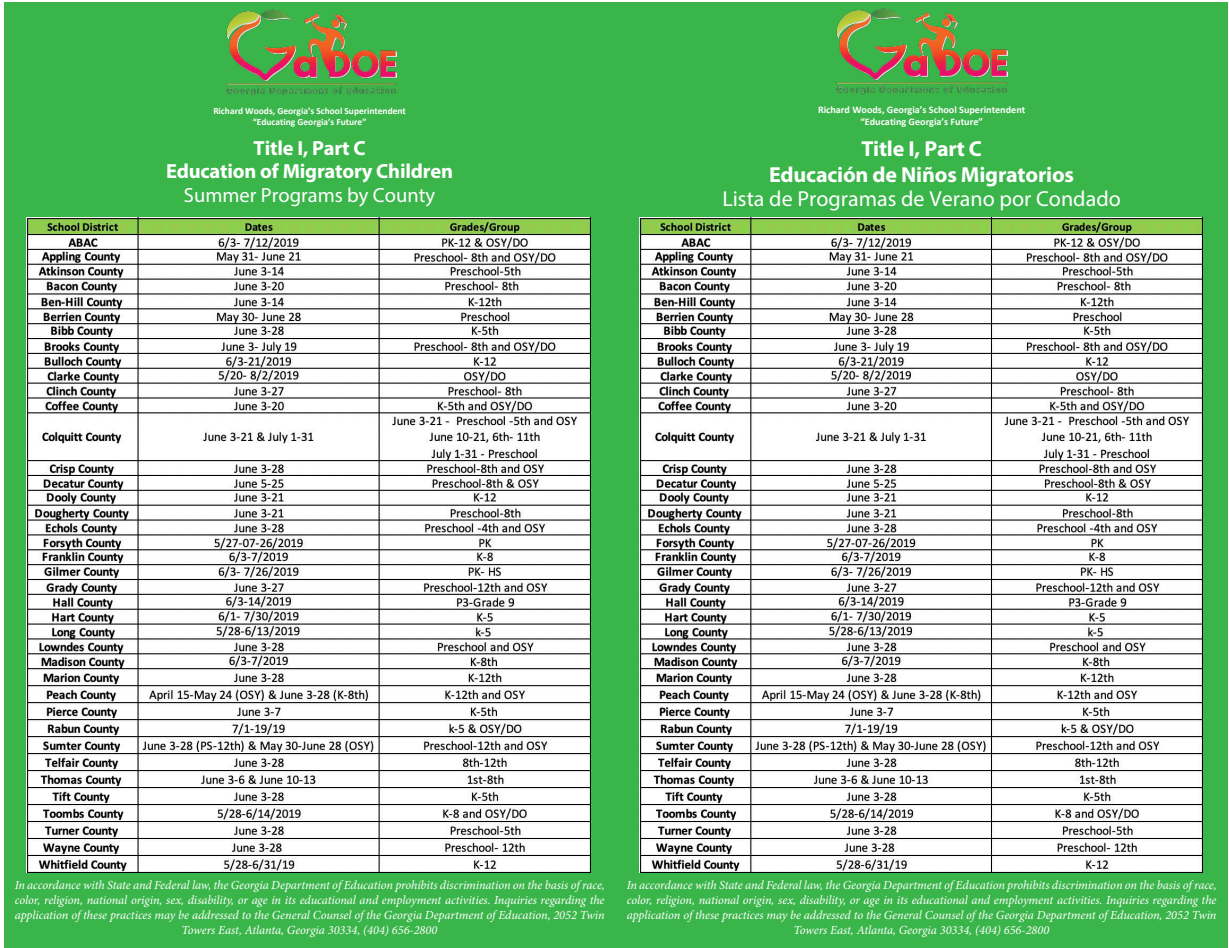
<style>
.page{position:relative;width:1229px;height:948px;background:#fff}
.page>*{position:absolute;margin:0;border:0;box-sizing:border-box;transform-origin:0 0}
.t1{font:700 21.7px/26.1px "Myriad Pro";letter-spacing:-.01em;color:#fff;text-align:center}
.t2{font:21.7px "Myriad Pro";color:#fff}
.t3{font:700 20.47px/23.6px "Myriad Pro";letter-spacing:-.01em;color:#fff;text-align:center}
.t4{font:italic 12.42px/14.9px "Minion Pro";letter-spacing:-.005em;color:#fff;text-align:center}
.t5{font:700 9.97px/12.1px "Calibri";color:#fff;text-align:center}
.t6{font:700 9.45px/11.4px "Calibri";color:#fff;text-align:center}
.s1{font-weight:400}
</style>
<div class="page">
<div style="left:4px;top:2px;width:612px;height:945px;background:#3ab54a"></div>
<img style="left:226px;top:9px;width:170px;height:86px">
<div style="left:616px;top:2px;width:611px;height:945px;background:#3ab54a"></div>
<img style="left:836px;top:8px;width:170px;height:86px">
<img style="left:639px;top:217px;width:563px;height:654px">
<img style="left:27px;top:217px;width:563px;height:654px">
<p class="t6" style="left:213px;top:105px;width:194px">Richard Woods, Georgia’s School Superintendent “Educating Georgia’s Future”</p>
<p class="t3" style="left:166px;top:135px;width:288px">Title I, Part C<br>Education of Migratory Children<br><span class="s1">Summer Programs by County</span></p>
<p class="t5" style="left:817px;top:103px;width:209px">Richard Woods, Georgia’s School Superintendent “Educating Georgia’s Future”</p>
<p class="t1" style="left:768px;top:135px;width:306px">Title I, Part C<br>Educación de Niños Migratorios</p>
<p class="t2" style="left:722px;top:185px;width:400px">Lista de Programas de Verano por Condado</p>
<p class="t4" style="left:15px;top:877px;width:591px">In accordance with State and Federal law, the Georgia Department of Education prohibits discrimination on the basis of race, color, religion, national origin, sex, disability, or age in its educational and employment activities. Inquiries regarding the application of these practices may be addressed to the General Counsel of the Georgia Department of Education, 2052 Twin Towers East, Atlanta, Georgia 30334, (404) 656-2800</p>
<p class="t4" style="left:626px;top:877px;width:591px">In accordance with State and Federal law, the Georgia Department of Education prohibits discrimination on the basis of race, color, religion, national origin, sex, disability, or age in its educational and employment activities. Inquiries regarding the application of these practices may be addressed to the General Counsel of the Georgia Department of Education, 2052 Twin Towers East, Atlanta, Georgia 30334, (404) 656-2800</p>
</div>
